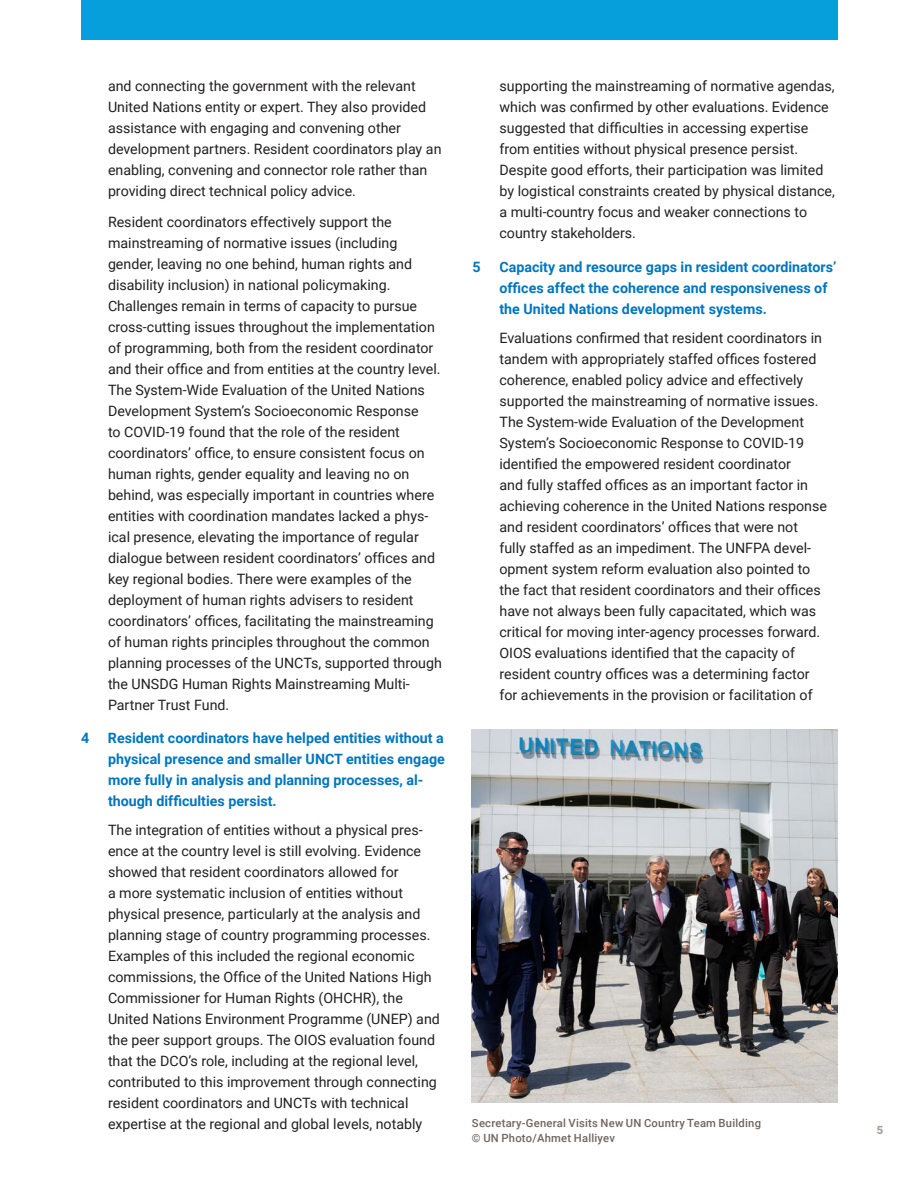
<style>
.page{position:relative;width:918px;height:1188px;background:#fff}
.page>*{position:absolute;margin:0;border:0;box-sizing:border-box;transform-origin:0 0}
.t1{font:14.25px/21px "Roboto";color:#231f20}
.t2{font:700 14.25px/21px "Roboto";color:#0076be}
.t3{font:500 11.25px/15px "Roboto";letter-spacing:.02em;color:#71655e}
.t4{font:900 11.25px "Roboto";color:#a99e96}
</style>
<div class="page">
<div style="left:81px;top:0;width:756px;height:40px;background:#069edb"></div>
<img style="left:472px;top:729px;width:366px;height:373px">
<p class="t1" style="left:108px;top:77px;width:335px">and connecting the government with the relevant United Nations entity or expert. They also provided assistance with engaging and convening other development partners. Resident coordinators play an enabling, convening and connector role rather than providing direct technical policy advice.</p>
<p class="t1" style="left:108px;top:212px;width:335px">Resident coordinators effectively support the mainstreaming of normative issues (including gender, leaving no one behind, human rights and disability inclusion) in national policymaking.<br>Challenges remain in terms of capacity to pursue cross-cutting issues throughout the implementation of programming, both from the resident coordinator and their office and from entities at the country level.<br>The System-Wide Evaluation of the United Nations Development System’s Socioeconomic Response<br>to COVID-19 found that the role of the resident coordinators’ office, to ensure consistent focus on human rights, gender equality and leaving no on behind, was especially important in countries where entities with coordination mandates lacked a phys&shy;ical presence, elevating the importance of regular dialogue between resident coordinators’ offices and key regional bodies. There were examples of the deployment of human rights advisers to resident coordinators’ offices, facilitating the mainstreaming of human rights principles throughout the common planning processes of the UNCTs, supported through the UNSDG Human Rights Mainstreaming Multi-Partner Trust Fund.</p>
<p class="t2" style="left:81px;top:729px;width:10px">4</p>
<p class="t2" style="left:108px;top:729px;width:338px">Resident coordinators have helped entities without a physical presence and smaller UNCT entities engage more fully in analysis and planning processes, al&shy;though difficulties persist.</p>
<p class="t1" style="left:108px;top:821px;width:333px">The integration of entities without a physical pres&shy;ence at the country level is still evolving. Evidence showed that resident coordinators allowed for<br>a more systematic inclusion of entities without physical presence, particularly at the analysis and planning stage of country programming processes.<br>Examples of this included the regional economic commissions, the Office of the United Nations High Commissioner for Human Rights (OHCHR), the United Nations Environment Programme (UNEP) and the peer support groups. The OIOS evaluation found that the DCO’s role, including at the regional level, contributed to this improvement through connecting resident coordinators and UNCTs with technical expertise at the regional and global levels, notably</p>
<p class="t1" style="left:500px;top:77px;width:337px">supporting the mainstreaming of normative agendas, which was confirmed by other evaluations. Evidence suggested that difficulties in accessing expertise from entities without physical presence persist.<br>Despite good efforts, their participation was limited by logistical constraints created by physical distance, a multi-country focus and weaker connections to country stakeholders.</p>
<p class="t2" style="left:472px;top:257px;width:10px">5</p>
<p class="t2" style="left:499px;top:257px;width:338px">Capacity and resource gaps in resident coordinators’ offices affect the coherence and responsiveness of the United Nations development systems.</p>
<p class="t1" style="left:500px;top:327px;width:329px">Evaluations confirmed that resident coordinators in tandem with appropriately staffed offices fostered coherence, enabled policy advice and effectively supported the mainstreaming of normative issues.<br>The System-wide Evaluation of the Development System’s Socioeconomic Response to COVID-19 identified the empowered resident coordinator<br>and fully staffed offices as an important factor in achieving coherence in the United Nations response and resident coordinators’ offices that were not fully staffed as an impediment. The UNFPA devel&shy;opment system reform evaluation also pointed to the fact that resident coordinators and their offices have not always been fully capacitated, which was critical for moving inter-agency processes forward.<br>OIOS evaluations identified that the capacity of resident country offices was a determining factor for achievements in the provision or facilitation of</p>
<p class="t3" style="left:472px;top:1116px;width:291px">Secretary-General Visits New UN Country Team Building © UN Photo/Ahmet Halliyev</p>
<p class="t4" style="left:877px;top:1124px;width:8px">5</p>
</div>
